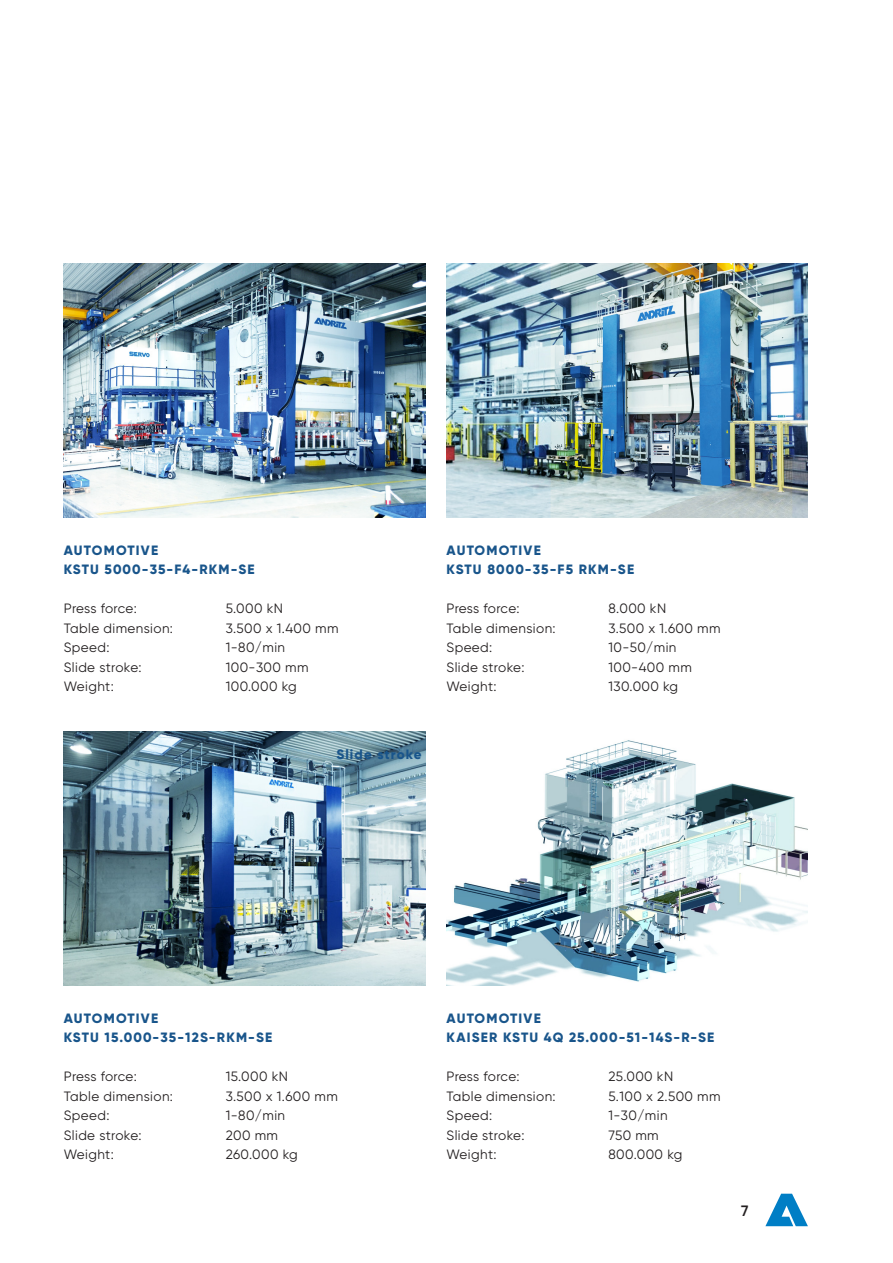
<style>
.page{position:relative;width:893px;height:1263px;background:#fff}
.page>*{position:absolute;margin:0;border:0;box-sizing:border-box;transform-origin:0 0}
.t1{font:600 15px "Gilroy";color:#231f20}
.ANDRITZ_Level_2-3_Copytext{font:13.5px "Gilroy";letter-spacing:.03em;color:#231f20}
.ANDRITZ_Level_2-3_Subtitle_left{font:800 13.5px "Gilroy";letter-spacing:.085em;color:#19558b}
.ANDRITZ_Level_2-3_Copytext-2{font:13.5px "Gilroy";letter-spacing:.005em;color:#231f20}
.ANDRITZ_Level_2-3_Table_Title{font:800 13.5px "Gilroy";letter-spacing:.08em;color:#19558b}
</style>
<div class="page">
<svg style="left:765px;top:1194px;width:43px;height:32px"></svg>
<img style="left:64px;top:264px;width:361px;height:253px">
<img style="left:446px;top:264px;width:362px;height:253px">
<img style="left:64px;top:732px;width:361px;height:253px">
<img style="left:446px;top:740px;width:362px;height:245px">
<p class="ANDRITZ_Level_2-3_Subtitle_left" style="left:64px;top:542px;width:96px">AUTOMOTIVE</p>
<p class="ANDRITZ_Level_2-3_Subtitle_left" style="left:64px;top:561px;width:192px">KSTU 5000-35-F4-RKM-SE</p>
<p class="ANDRITZ_Level_2-3_Copytext-2" style="left:64px;top:600px;width:75px">Press force:</p>
<p class="ANDRITZ_Level_2-3_Copytext" style="left:226px;top:600px;width:59px">5.000 kN</p>
<p class="ANDRITZ_Level_2-3_Copytext" style="left:64px;top:620px;width:111px">Table dimension:</p>
<p class="ANDRITZ_Level_2-3_Copytext" style="left:226px;top:620px;width:114px">3.500 x 1.400 mm</p>
<p class="ANDRITZ_Level_2-3_Copytext" style="left:64px;top:639px;width:47px">Speed:</p>
<p class="ANDRITZ_Level_2-3_Copytext" style="left:226px;top:639px;width:61px">1-80/min</p>
<p class="ANDRITZ_Level_2-3_Copytext" style="left:64px;top:659px;width:79px">Slide stroke:</p>
<p class="ANDRITZ_Level_2-3_Copytext" style="left:226px;top:659px;width:84px">100-300 mm</p>
<p class="ANDRITZ_Level_2-3_Copytext" style="left:64px;top:678px;width:52px">Weight:</p>
<p class="ANDRITZ_Level_2-3_Copytext" style="left:226px;top:678px;width:73px">100.000 kg</p>
<p class="ANDRITZ_Level_2-3_Table_Title" style="left:336px;top:746px;width:87px">Slide stroke</p>
<p class="ANDRITZ_Level_2-3_Subtitle_left" style="left:447px;top:542px;width:96px">AUTOMOTIVE</p>
<p class="ANDRITZ_Level_2-3_Subtitle_left" style="left:447px;top:561px;width:189px">KSTU 8000-35-F5 RKM-SE</p>
<p class="ANDRITZ_Level_2-3_Copytext-2" style="left:446px;top:600px;width:75px">Press force:</p>
<p class="ANDRITZ_Level_2-3_Copytext" style="left:608px;top:600px;width:59px">8.000 kN</p>
<p class="ANDRITZ_Level_2-3_Copytext" style="left:446px;top:620px;width:111px">Table dimension:</p>
<p class="ANDRITZ_Level_2-3_Copytext" style="left:608px;top:620px;width:113px">3.500 x 1.600 mm</p>
<p class="ANDRITZ_Level_2-3_Copytext" style="left:446px;top:639px;width:47px">Speed:</p>
<p class="ANDRITZ_Level_2-3_Copytext" style="left:608px;top:639px;width:69px">10-50/min</p>
<p class="ANDRITZ_Level_2-3_Copytext" style="left:446px;top:659px;width:79px">Slide stroke:</p>
<p class="ANDRITZ_Level_2-3_Copytext" style="left:608px;top:659px;width:85px">100-400 mm</p>
<p class="ANDRITZ_Level_2-3_Copytext" style="left:446px;top:678px;width:52px">Weight:</p>
<p class="ANDRITZ_Level_2-3_Copytext" style="left:608px;top:678px;width:71px">130.000 kg</p>
<p class="ANDRITZ_Level_2-3_Subtitle_left" style="left:64px;top:1010px;width:96px">AUTOMOTIVE</p>
<p class="ANDRITZ_Level_2-3_Subtitle_left" style="left:64px;top:1029px;width:210px">KSTU 15.000-35-12S-RKM-SE</p>
<p class="ANDRITZ_Level_2-3_Copytext-2" style="left:64px;top:1068px;width:75px">Press force:</p>
<p class="ANDRITZ_Level_2-3_Copytext" style="left:226px;top:1068px;width:64px">15.000 kN</p>
<p class="ANDRITZ_Level_2-3_Copytext" style="left:64px;top:1088px;width:111px">Table dimension:</p>
<p class="ANDRITZ_Level_2-3_Copytext" style="left:226px;top:1088px;width:113px">3.500 x 1.600 mm</p>
<p class="ANDRITZ_Level_2-3_Copytext" style="left:64px;top:1107px;width:47px">Speed:</p>
<p class="ANDRITZ_Level_2-3_Copytext" style="left:226px;top:1107px;width:61px">1-80/min</p>
<p class="ANDRITZ_Level_2-3_Copytext" style="left:64px;top:1127px;width:79px">Slide stroke:</p>
<p class="ANDRITZ_Level_2-3_Copytext" style="left:226px;top:1127px;width:54px">200 mm</p>
<p class="ANDRITZ_Level_2-3_Copytext" style="left:64px;top:1146px;width:52px">Weight:</p>
<p class="ANDRITZ_Level_2-3_Copytext" style="left:226px;top:1146px;width:73px">260.000 kg</p>
<p class="ANDRITZ_Level_2-3_Subtitle_left" style="left:447px;top:1010px;width:96px">AUTOMOTIVE</p>
<p class="ANDRITZ_Level_2-3_Subtitle_left" style="left:447px;top:1029px;width:269px">KAISER KSTU 4Q 25.000-51-14S-R-SE</p>
<p class="ANDRITZ_Level_2-3_Copytext-2" style="left:446px;top:1068px;width:75px">Press force:</p>
<p class="ANDRITZ_Level_2-3_Copytext" style="left:608px;top:1068px;width:66px">25.000 kN</p>
<p class="ANDRITZ_Level_2-3_Copytext" style="left:446px;top:1088px;width:111px">Table dimension:</p>
<p class="ANDRITZ_Level_2-3_Copytext" style="left:608px;top:1088px;width:114px">5.100 x 2.500 mm</p>
<p class="ANDRITZ_Level_2-3_Copytext" style="left:446px;top:1107px;width:47px">Speed:</p>
<p class="ANDRITZ_Level_2-3_Copytext" style="left:608px;top:1107px;width:61px">1-30/min</p>
<p class="ANDRITZ_Level_2-3_Copytext" style="left:446px;top:1127px;width:79px">Slide stroke:</p>
<p class="ANDRITZ_Level_2-3_Copytext" style="left:608px;top:1127px;width:52px">750 mm</p>
<p class="ANDRITZ_Level_2-3_Copytext" style="left:446px;top:1146px;width:52px">Weight:</p>
<p class="ANDRITZ_Level_2-3_Copytext" style="left:608px;top:1146px;width:75px">800.000 kg</p>
<p class="t1" style="left:741px;top:1201px;width:9px">7</p>
</div>
